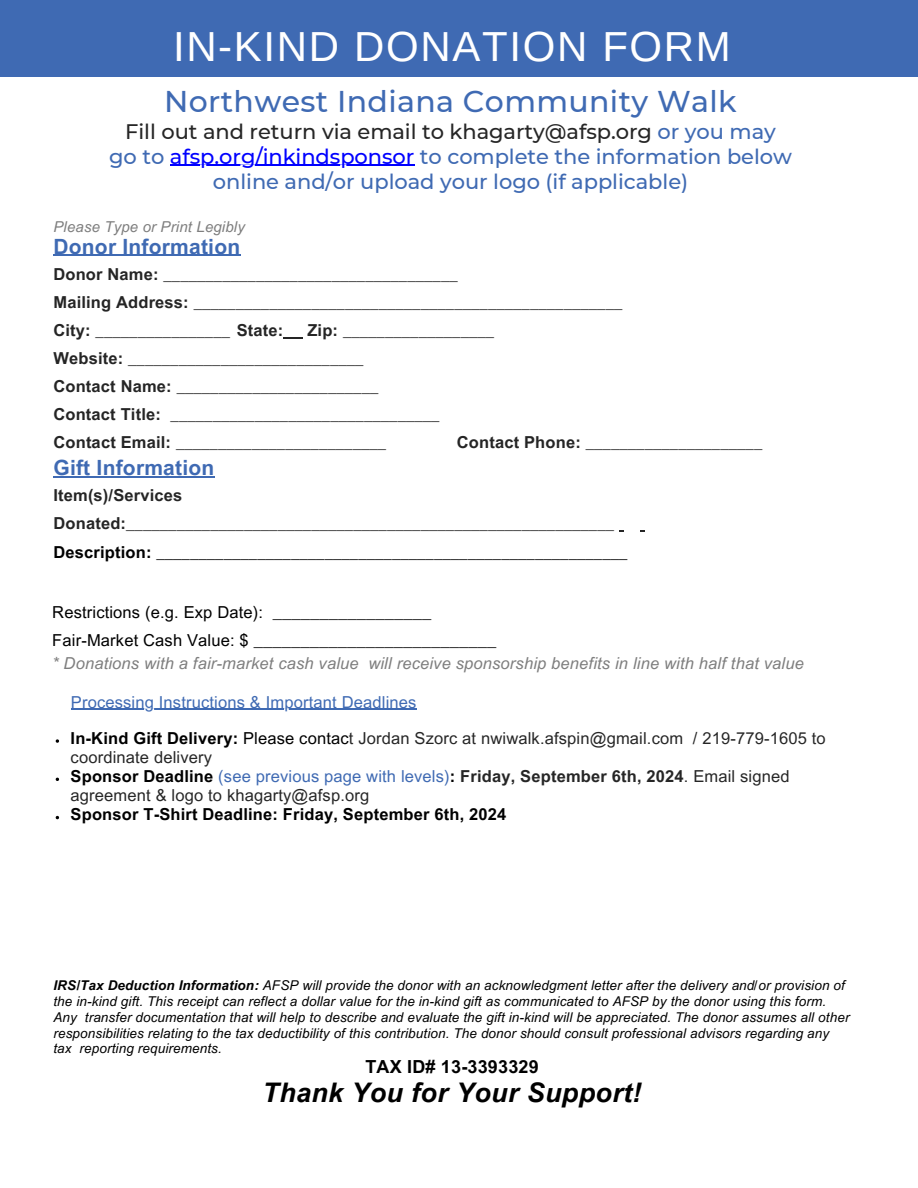
<style>
.page{position:relative;width:918px;height:1188px;background:#fff}
.page>*{position:absolute;margin:0;border:0;box-sizing:border-box;transform-origin:0 0}
.t1{font:42px "Arimo";letter-spacing:.04em;color:#fff}
.t2{font:500 30px "Montserrat";letter-spacing:.01em;color:#3f6ab3}
.t3{font:italic 700 27px "Arial MT Pro";letter-spacing:.01em;color:#000}
.t4{font:500 21px/24.8px "Montserrat";letter-spacing:-.005em;color:#3f6ab3;text-align:center}
.t5{font:700 21px "Arial MT Pro";letter-spacing:.01em;color:#3f6ab3}
.t6{font:700 18px "Arial MT Pro";letter-spacing:.01em;color:#000}
.t7{font:700 16.5px/28.2px "Arial MT Pro";letter-spacing:.01em;color:#252525}
.t8{font:16.5px/19.2px "Arial MT Pro";letter-spacing:.01em;color:#262626}
.t9{font:700 16.5px "Arial MT Pro";letter-spacing:.01em;color:#000}
.t10{font:16.5px/28.2px "Arial MT Pro";letter-spacing:.01em;color:#000}
.t11{font:italic 16.5px "Arial MT Pro";letter-spacing:.01em;color:#7e7e7e}
.t12{font:16.5px "Arial MT Pro";letter-spacing:.01em;color:#3f6ab3}
.t13{font:italic 15px "Arial MT Pro";letter-spacing:.01em;color:#7e7e7e}
.t14{font:italic 13.5px/15.8px "Arial MT Pro";letter-spacing:.01em;color:#000}
.s1{color:#262626}
.s2{color:#00f}
.s3{font-weight:700;color:#000}
.s4{color:#000}
.s5{color:#3f6ab3}
.s6{font-weight:700}
</style>
<div class="page">
<hr style="left:53px;top:255px;width:188px;height:1px;background:#3f6ab3">
<svg style="left:284px;top:337px;width:19px;height:1px"></svg>
<hr style="left:53px;top:477px;width:162px;height:1px;background:#3f6ab3">
<div style="left:0;top:0;width:918px;height:77px;background:#3f6ab3"></div>
<svg style="left:56px;top:739px;width:3px;height:4px"></svg>
<hr style="left:71px;top:709px;width:346px;height:1px;background:#3f6ab3">
<hr style="left:170px;top:165px;width:244px;height:1px;background:#00f">
<h1 class="t1" style="left:173px;top:23px;width:559px">IN-KIND DONATION FORM</h1>
<h2 class="t2" style="left:164px;top:83px;width:574px">Northwest Indiana Community Walk</h2>
<h3 class="t4" style="left:109px;top:119px;width:684px"><span class="s1">Fill out and return via email to khagarty@afsp.org</span> or you may go to <span class="s2">afsp.org/inkindsponsor</span> to complete the information below online and/or upload your logo (if applicable)</h3>
<p class="t13" style="left:53px;top:222px;width:193px">Please Type or Print Legibly</p>
<h3 class="t5" style="left:53px;top:239px;width:188px">Donor Information</h3>
<p class="t7" style="left:53px;top:262px;width:570px">Donor Name: ___________________________________<br>Mailing Address: ___________________________________________________<br>City: ________________ State:</p>
<p class="t7" style="left:53px;top:318px;width:442px;text-indent:254px">Zip: __________________ Website: ____________________________<br>Contact Name: ________________________<br>Contact Title: ________________________________ Contact Email: _________________________</p>
<p class="t7" style="left:457px;top:431px;width:307px">Contact Phone: _____________________</p>
<h3 class="t5" style="left:53px;top:460px;width:162px">Gift Information</h3>
<p class="t7" style="left:53px;top:483px;width:562px">Item(s)/Services<br>Donated:__________________________________________________________</p>
<p class="t9" style="left:53px;top:546px;width:575px">Description: ________________________________________________________</p>
<p class="t10" style="left:52px;top:600px;width:446px">Restrictions (e.g. Exp Date): _________________<br>Fair-Market Cash Value: $ __________________________</p>
<p class="t11" style="left:52px;top:657px;width:753px">* Donations with a fair-market cash value will receive sponsorship benefits in line with half that value</p>
<p class="t12" style="left:71px;top:696px;width:347px">Processing Instructions &amp; Important Deadlines</p>
<p class="t8" style="left:71px;top:731px;width:757px"><span class="s3">In-Kind Gift Delivery:</span> <span class="s4">Please contac</span>t Jordan Szorc at nwiwalk.afspin@gmail.com / 219-779-1605 to coordinate delivery<br><span class="s3">Sponsor Deadline</span> <span class="s5">(see previous page with levels)</span><span class="s3">:</span> <span class="s6">Friday, September 6th, 2024</span>. Email signed agreement &amp; logo to khagarty@afsp.org</p>
<p class="t9" style="left:71px;top:808px;width:437px">Sponsor T-Shirt Deadline: Friday, September 6th, 2024</p>
<p class="t14" style="left:53px;top:980px;width:798px"><span class="s6">IRS/Tax Deduction Information:</span> AFSP will provide the donor with an acknowledgment letter after the delivery and/or provision of the in-kind gift. This receipt can reflect a dollar value for the in-kind gift as communicated to AFSP by the donor using this form.<br>Any transfer documentation that will help to describe and evaluate the gift in-kind will be appreciated. The donor assumes all other responsibilities relating to the tax deductibility of this contribution. The donor should consult professional advisors regarding any tax reporting requirements.</p>
<h3 class="t6" style="left:365px;top:1060px;width:175px">TAX ID# 13-3393329</h3>
<h3 class="t3" style="left:263px;top:1082px;width:380px">Thank You for Your Support!</h3>
</div>
